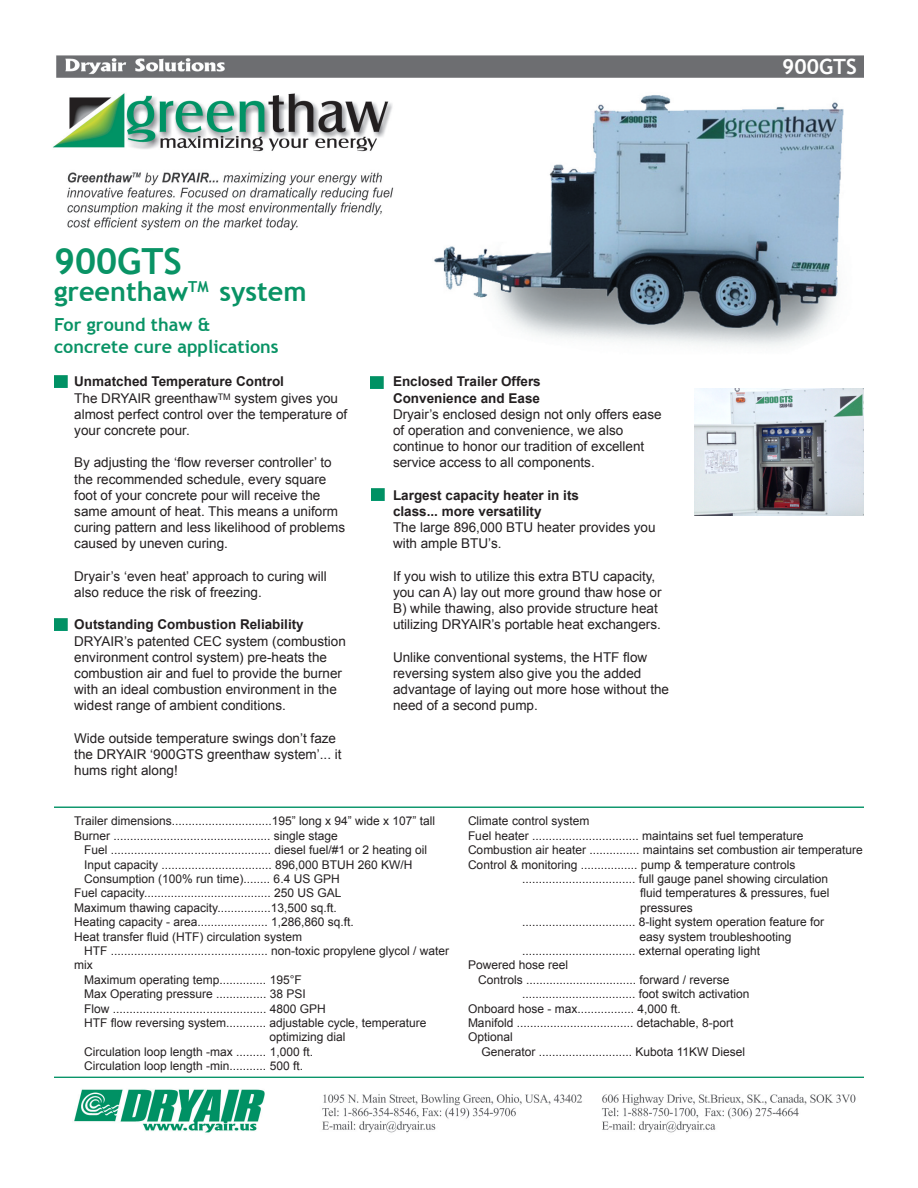
<style>
.page{position:relative;width:918px;height:1188px;background:#fff}
.page>*{position:absolute;margin:0;border:0;box-sizing:border-box;transform-origin:0 0}
.t1{font:700 36px "Trebuchet MS";color:#099365}
.t2{font:700 27px "Trebuchet MS";color:#099365}
.t3{font:700 21px "Trebuchet MS";color:#fff}
.t4{font:700 18px/21.6px "Trebuchet MS";color:#099365}
.t5{font:13.5px/16.2px "Arial";color:#231f20}
.t6{font:12px "Arial";color:#231f20}
.s1{font-weight:700}
</style>
<div class="page">
<img style="left:53px;top:55px;width:811px;height:1078px">
<img style="left:694px;top:388px;width:170px;height:128px">
<svg style="left:54px;top:376px;width:13px;height:12px"></svg>
<svg style="left:54px;top:618px;width:13px;height:12px"></svg>
<img style="left:370px;top:377px;width:14px;height:12px">
<img style="left:371px;top:488px;width:14px;height:12px">
<hr style="left:54px;top:807px;width:810px;height:1px;background:#009164">
<hr style="left:54px;top:1077px;width:810px;height:1px;background:#009164">
<p class="t1" style="left:54px;top:239px;width:129px">900GTS</p>
<p class="t2" style="left:54px;top:274px;width:254px">greenthaw<sup>TM</sup> system</p>
<p class="t4" style="left:54px;top:314px;width:226px">For ground thaw &amp; concrete cure applications</p>
<p class="t5" style="left:74px;top:373px;width:275px"><span class="s1">Unmatched Temperature Control<br></span>The DRYAIR greenthaw<sup>TM</sup> system gives you almost perfect control over the temperature of your concrete pour.</p>
<p class="t5" style="left:74px;top:454px;width:272px">By adjusting the ‘flow reverser controller’ to the recommended schedule, every square foot of your concrete pour will receive the same amount of heat. This means a uniform curing pattern and less likelihood of problems caused by uneven curing.</p>
<p class="t5" style="left:74px;top:568px;width:254px">Dryair’s ‘even heat’ approach to curing will also reduce the risk of freezing.</p>
<p class="t5" style="left:74px;top:616px;width:273px"><span class="s1">Outstanding Combustion Reliability </span>DRYAIR’s patented CEC system (combustion environment control system) pre-heats the combustion air and fuel to provide the burner with an ideal combustion environment in the widest range of ambient conditions.</p>
<p class="t5" style="left:74px;top:730px;width:269px">Wide outside temperature swings don’t faze the DRYAIR ‘900GTS greenthaw system’... it hums right along!</p>
<p class="t5" style="left:393px;top:373px;width:270px"><span class="s1">Enclosed Trailer Offers<br>Convenience and Ease<br></span>Dryair’s enclosed design not only offers ease of operation and convenience, we also continue to honor our tradition of excellent service access to all components.</p>
<p class="t5" style="left:393px;top:487px;width:264px"><span class="s1">Largest capacity heater in its<br>class... more versatility<br></span>The large 896,000 BTU heater provides you with ample BTU’s.</p>
<p class="t5" style="left:393px;top:568px;width:270px">If you wish to utilize this extra BTU capacity, you can A) lay out more ground thaw hose or B) while thawing, also provide structure heat utilizing DRYAIR’s portable heat exchangers.</p>
<p class="t5" style="left:393px;top:649px;width:278px">Unlike conventional systems, the HTF flow reversing system also give you the added advantage of laying out more hose without the need of a second pump.</p>
<p class="t3" style="left:782px;top:53px;width:76px">900GTS</p>
<p class="t6" style="left:74px;top:813px;width:363px">Trailer dimensions..............................195” long x 94” wide x 107” tall</p>
<p class="t6" style="left:74px;top:827px;width:265px">Burner ............................................... single stage</p>
<p class="t6" style="left:84px;top:842px;width:344px">Fuel ................................................ diesel fuel/#1 or 2 heating oil</p>
<p class="t6" style="left:84px;top:856px;width:330px">Input capacity ................................. 896,000 BTUH 260 KW/H</p>
<p class="t6" style="left:84px;top:871px;width:257px">Consumption (100% run time)........ 6.4 US GPH</p>
<p class="t6" style="left:74px;top:885px;width:269px">Fuel capacity...................................... 250 US GAL</p>
<p class="t6" style="left:74px;top:899px;width:264px">Maximum thawing capacity................13,500 sq.ft.</p>
<p class="t6" style="left:74px;top:914px;width:281px">Heating capacity - area..................... 1,286,860 sq.ft.</p>
<p class="t6" style="left:74px;top:928px;width:230px">Heat transfer fluid (HTF) circulation system</p>
<p class="t6" style="left:84px;top:943px;width:366px">HTF ............................................... non-toxic propylene glycol / water</p>
<p class="t6" style="left:74px;top:957px;width:20px">mix</p>
<p class="t6" style="left:84px;top:971px;width:219px">Maximum operating temp.............. 195°F</p>
<p class="t6" style="left:84px;top:986px;width:223px">Max Operating pressure ............... 38 PSI</p>
<p class="t6" style="left:84px;top:1000px;width:243px">Flow .............................................. 4800 GPH</p>
<p class="t6" style="left:84px;top:1015px;width:344px">HTF flow reversing system............ adjustable cycle, temperature</p>
<p class="t6" style="left:270px;top:1029px;width:78px">optimizing dial</p>
<p class="t6" style="left:84px;top:1043px;width:230px">Circulation loop length -max ......... 1,000 ft.</p>
<p class="t6" style="left:84px;top:1058px;width:220px">Circulation loop length -min........... 500 ft.</p>
<p class="t6" style="left:468px;top:813px;width:123px">Climate control system</p>
<p class="t6" style="left:468px;top:827px;width:337px">Fuel heater ................................ maintains set fuel temperature</p>
<p class="t6" style="left:468px;top:842px;width:396px">Combustion air heater ............... maintains set combustion air temperature</p>
<p class="t6" style="left:468px;top:856px;width:329px">Control &amp; monitoring ................. pump &amp; temperature controls</p>
<p class="t6" style="left:522px;top:871px;width:308px">.................................. full gauge panel showing circulation</p>
<p class="t6" style="left:640px;top:885px;width:191px">fluid temperatures &amp; pressures, fuel</p>
<p class="t6" style="left:640px;top:899px;width:54px">pressures</p>
<p class="t6" style="left:522px;top:914px;width:304px">.................................. 8-light system operation feature for</p>
<p class="t6" style="left:639px;top:928px;width:154px">easy system troubleshooting</p>
<p class="t6" style="left:522px;top:943px;width:240px">.................................. external operating light</p>
<p class="t6" style="left:468px;top:957px;width:102px">Powered hose reel</p>
<p class="t6" style="left:478px;top:971px;width:253px">Controls ................................. forward / reverse</p>
<p class="t6" style="left:522px;top:986px;width:229px">.................................. foot switch activation</p>
<p class="t6" style="left:468px;top:1000px;width:214px">Onboard hose - max................. 4,000 ft.</p>
<p class="t6" style="left:468px;top:1015px;width:267px">Manifold ................................... detachable, 8-port</p>
<p class="t6" style="left:468px;top:1029px;width:46px">Optional</p>
<p class="t6" style="left:481px;top:1043px;width:265px">Generator ............................ Kubota 11KW Diesel</p>
</div>
